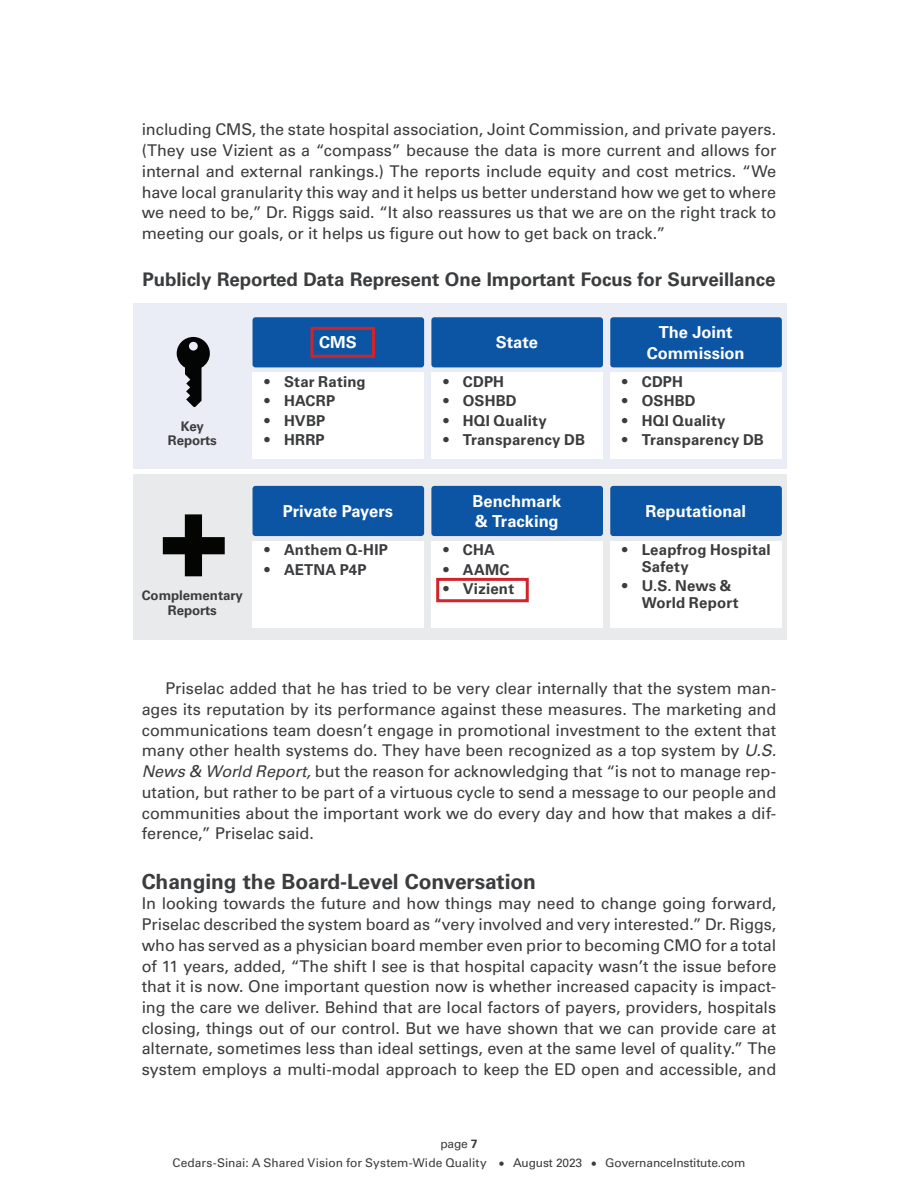
<style>
.page{position:relative;width:918px;height:1188px;background:#fff}
.page>*{position:absolute;margin:0;border:0;box-sizing:border-box;transform-origin:0 0}
.t1{font:700 21px "Univers LT Std";letter-spacing:-.005em;color:#3b3c3e}
.t2{font:700 18.75px "Univers LT Std";letter-spacing:-.005em;color:#3b3c3e}
.t3{font:700 16.5px/20.7px "Univers LT Std";color:#fff}
.t4{font:16.2px/20.7px "Univers LT Std";letter-spacing:-.005em;color:#3b3c3e;text-align:justify}
.t5{font:700 15px/16.5px "Univers LT Std";letter-spacing:.015em;color:#3b3c3e}
.t6{font:700 13.35px/14.7px "Univers LT Std";letter-spacing:-.005em;color:#3b3c3e;text-align:center}
.t7{font:12px/19.5px "Univers LT Std";letter-spacing:-.005em;color:#3b3c3e;text-align:center}
.s1{font-style:italic}
.s2{font-weight:700}
</style>
<div class="page">
<div style="left:133px;top:304px;width:654px;height:165px;background:#ebedf6"></div>
<div style="left:133px;top:474px;width:654px;height:166px;background:#e9eaeb"></div>
<svg style="left:176px;top:336px;width:34px;height:72px"></svg>
<svg style="left:162px;top:514px;width:63px;height:63px"></svg>
<div style="left:253px;top:317px;width:171px;height:50px;background:#0c55a4;border-radius:3px"></div>
<div style="left:253px;top:486px;width:171px;height:50px;background:#0c55a4;border-radius:3px"></div>
<div style="left:431px;top:486px;width:172px;height:50px;background:#0c55a4;border-radius:3px"></div>
<div style="left:610px;top:486px;width:172px;height:50px;background:#0c55a4;border-radius:3px"></div>
<div style="left:253px;top:373px;width:171px;height:86px;background:#fff"></div>
<div style="left:253px;top:541px;width:171px;height:87px;background:#fff"></div>
<div style="left:431px;top:541px;width:172px;height:87px;background:#fff"></div>
<div style="left:610px;top:541px;width:172px;height:87px;background:#fff"></div>
<div style="left:431px;top:373px;width:172px;height:86px;background:#fff"></div>
<div style="left:610px;top:373px;width:172px;height:86px;background:#fff"></div>
<div style="left:610px;top:317px;width:172px;height:50px;background:#0c55a4;border-radius:3px"></div>
<div style="left:431px;top:317px;width:172px;height:50px;background:#0c55a4;border-radius:3px"></div>
<div style="left:310px;top:327px;width:65px;height:31px;border:3px solid #d1232a"></div>
<div style="left:436px;top:578px;width:93px;height:24px;border:3px solid #d1232a"></div>
<p class="t4" style="left:142px;top:119px;width:636px">including CMS, the state hospital association, Joint Commission, and private payers. (They use Vizient as a “compass” because the data is more current and allows for internal and external rankings.) The reports include equity and cost metrics. “We have local granularity this way and it helps us better understand how we get to where we need to be,” Dr. Riggs said. “It also reassures us that we are on the right track to meeting our goals, or it helps us figure out how to get back on track.”</p>
<p class="t2" style="left:142px;top:269px;width:635px">Publicly Reported Data Represent One Important Focus for Surveillance</p>
<p class="t6" style="left:168px;top:419px;width:50px">Key<br>Reports</p>
<p class="t6" style="left:142px;top:588px;width:103px">Complementary<br>Reports</p>
<p class="t3" style="left:319px;top:332px;width:39px">CMS</p>
<p class="t5" style="left:265px;top:373px;width:103px">• Star Rating</p>
<p class="t5" style="left:265px;top:393px;width:72px">• HACRP</p>
<p class="t5" style="left:265px;top:412px;width:62px">• HVBP</p>
<p class="t5" style="left:265px;top:432px;width:62px">• HRRP</p>
<p class="t3" style="left:496px;top:332px;width:44px">State</p>
<p class="t5" style="left:443px;top:373px;width:62px">• CDPH</p>
<p class="t5" style="left:443px;top:393px;width:75px">• OSHBD</p>
<p class="t5" style="left:443px;top:412px;width:105px">• HQI Quality</p>
<p class="t5" style="left:443px;top:432px;width:143px">• Transparency DB</p>
<p class="t3" style="left:647px;top:322px;width:99px;text-align:center">The Joint<br>Commission</p>
<p class="t5" style="left:622px;top:373px;width:62px">• CDPH</p>
<p class="t5" style="left:622px;top:393px;width:75px">• OSHBD</p>
<p class="t5" style="left:622px;top:412px;width:105px">• HQI Quality</p>
<p class="t5" style="left:622px;top:432px;width:143px">• Transparency DB</p>
<p class="t3" style="left:283px;top:501px;width:112px">Private Payers</p>
<p class="t3" style="left:472px;top:491px;width:90px">Benchmark &amp; Tracking</p>
<p class="t3" style="left:645px;top:501px;width:102px">Reputational</p>
<p class="t5" style="left:265px;top:542px;width:125px">• Anthem Q-HIP</p>
<p class="t5" style="left:265px;top:561px;width:104px">• AETNA P4P</p>
<p class="t5" style="left:443px;top:542px;width:53px">• CHA</p>
<p class="t5" style="left:443px;top:561px;width:68px">• AAMC</p>
<p class="t5" style="left:443px;top:581px;width:72px">• Vizient</p>
<p class="t5" style="left:642px;top:542px;width:131px;text-indent:-20px">• Leapfrog Hospital<br>Safety</p>
<p class="t5" style="left:642px;top:578px;width:98px;text-indent:-20px">• U.S. News &amp;<br>World Report</p>
<p class="t4" style="left:142px;top:678px;width:636px;text-indent:24px">Priselac added that he has tried to be very clear internally that the system man&shy;ages its reputation by its performance against these measures. The marketing and communications team doesn’t engage in promotional investment to the extent that many other health systems do. They have been recognized as a top system by <span class="s1">U.S.<br>News &amp; World Report,</span> but the reason for acknowledging that “is not to manage rep&shy;utation, but rather to be part of a virtuous cycle to send a message to our people and communities about the important work we do every day and how that makes a dif&shy;ference,” Priselac said.</p>
<p class="t1" style="left:142px;top:869px;width:396px">Changing the Board-Level Conversation</p>
<p class="t4" style="left:142px;top:893px;width:636px">In looking towards the future and how things may need to change going forward, Priselac described the system board as “very involved and very interested.” Dr. Riggs, who has served as a physician board member even prior to becoming CMO for a total of 11 years, added, “The shift I see is that hospital capacity wasn’t the issue before that it is now. One important question now is whether increased capacity is impact&shy;ing the care we deliver. Behind that are local factors of payers, providers, hospitals closing, things out of our control. But we have shown that we can provide care at alternate, sometimes less than ideal settings, even at the same level of quality.” The system employs a multi-modal approach to keep the ED open and accessible, and</p>
<p class="t7" style="left:173px;top:1134px;width:574px">page <span class="s2">7<br></span>Cedars-Sinai: A Shared Vision for System-Wide Quality • August 2023 • GovernanceInstitute.com</p>
</div>
